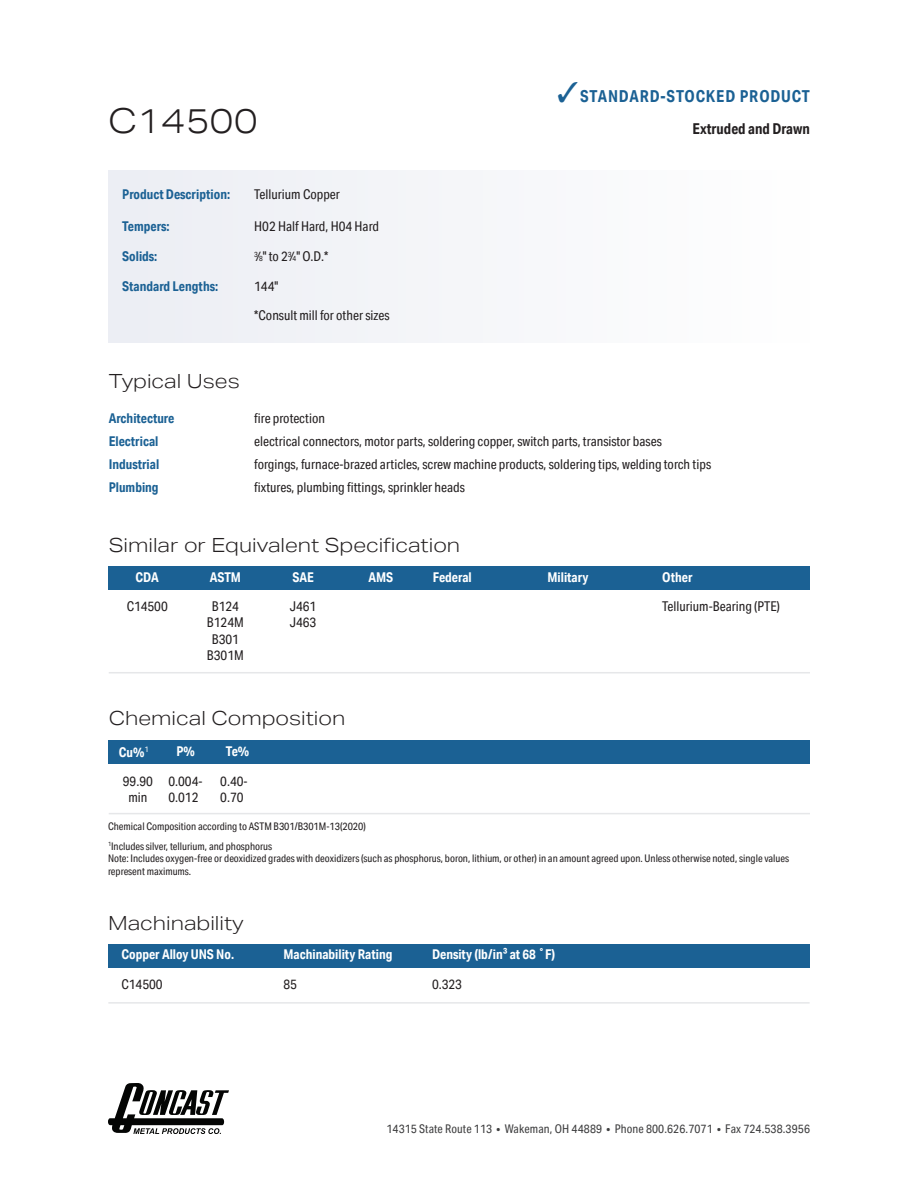
<style>
.page{position:relative;width:918px;height:1188px;background:#fff}
.page>*{position:absolute;margin:0;border:0;box-sizing:border-box;transform-origin:0 0}
.t1{font:300 34.5px "Aktiv Grotesk Ex";color:#231f20}
.t2{font:300 19.5px "Aktiv Grotesk Ex";color:#231f20}
.t3{font:700 16.5px "Aktiv Grotesk Cd";letter-spacing:.05em;color:#1b6194}
.t4{font:700 15px "Aktiv Grotesk Cd";color:#231f20}
.t5{font:13.5px/16.5px "Aktiv Grotesk Cd";color:#231f20}
.t6{font:700 13.5px "Aktiv Grotesk Cd";color:#fff}
.t7{font:700 13.5px "Aktiv Grotesk Cd";color:#1b6194}
.t8{font:12px "Aktiv Grotesk Cd";letter-spacing:.01em;color:#3e3e3f}
.t9{font:10.5px/19.4px "Aktiv Grotesk Cd";color:#231f20}
.s1{font-size:7.35px}
</style>
<div class="page">
<svg style="left:108px;top:1083px;width:121px;height:51px"></svg>
<div style="left:109px;top:170px;width:701px;height:172px;background:#f5f6f9"></div>
<div style="left:109px;top:740px;width:701px;height:23px;background:#1b6194"></div>
<div style="left:109px;top:566px;width:701px;height:23px;background:#1b6194"></div>
<hr style="left:109px;top:672px;width:701px;height:1px;background:#e6e7e9">
<hr style="left:109px;top:813px;width:701px;height:1px;background:#e6e7e9">
<div style="left:109px;top:945px;width:701px;height:23px;background:#1b6194"></div>
<hr style="left:108px;top:1002px;width:702px;height:2px;background:#e6e7e9">
<h1 class="t1" style="left:108px;top:101px;width:151px">C14500</h1>
<p class="t7" style="left:122px;top:186px;width:109px">Product Description:</p>
<p class="t5" style="left:254px;top:186px;width:87px">Tellurium Copper</p>
<p class="t7" style="left:122px;top:218px;width:49px">Tempers:</p>
<p class="t5" style="left:254px;top:218px;width:126px">H02 Half Hard, H04 Hard</p>
<p class="t7" style="left:122px;top:248px;width:37px">Solids:</p>
<p class="t5" style="left:254px;top:248px;width:76px"><sup>3</sup>⁄<span class="s1">8</span>" to 2<sup>3</sup>⁄<span class="s1">4</span>" O.D.*</p>
<p class="t7" style="left:122px;top:277px;width:97px">Standard Lengths:</p>
<p class="t5" style="left:254px;top:271px;width:137px;line-height:29.7px">144"<br>*Consult mill for other sizes</p>
<p class="t3" style="left:557px;top:86px;width:254px">✓STANDARD-STOCKED PRODUCT</p>
<p class="t4" style="left:692px;top:119px;width:119px">Extruded and Drawn</p>
<h2 class="t2" style="left:109px;top:370px;width:133px">Typical Uses</h2>
<p class="t7" style="left:109px;top:410px;width:67px">Architecture</p>
<p class="t5" style="left:254px;top:410px;width:72px">fire protection</p>
<p class="t7" style="left:109px;top:433px;width:51px">Electrical</p>
<p class="t5" style="left:254px;top:433px;width:409px">electrical connectors, motor parts, soldering copper, switch parts, transistor bases</p>
<p class="t7" style="left:109px;top:456px;width:52px">Industrial</p>
<p class="t5" style="left:254px;top:456px;width:458px">forgings, furnace-brazed articles, screw machine products, soldering tips, welding torch tips</p>
<p class="t7" style="left:109px;top:479px;width:51px">Plumbing</p>
<p class="t5" style="left:254px;top:479px;width:212px">fixtures, plumbing fittings, sprinkler heads</p>
<h2 class="t2" style="left:109px;top:533px;width:353px">Similar or Equivalent Specification</h2>
<p class="t6" style="left:136px;top:569px;width:25px">CDA</p>
<p class="t6" style="left:210px;top:569px;width:33px">ASTM</p>
<p class="t6" style="left:292px;top:569px;width:23px">SAE</p>
<p class="t6" style="left:369px;top:569px;width:26px">AMS</p>
<p class="t6" style="left:433px;top:569px;width:41px">Federal</p>
<p class="t6" style="left:548px;top:569px;width:43px">Military</p>
<p class="t6" style="left:662px;top:569px;width:32px">Other</p>
<p class="t5" style="left:127px;top:597px;width:43px">C14500</p>
<p class="t5" style="left:207px;top:597px;width:38px;text-align:center">B124<br>B124M<br>B301<br>B301M</p>
<p class="t5" style="left:290px;top:597px;width:28px">J461<br>J463</p>
<p class="t5" style="left:662px;top:597px;width:119px">Tellurium-Bearing (PTE)</p>
<h2 class="t2" style="left:109px;top:707px;width:238px">Chemical Composition</h2>
<p class="t6" style="left:119px;top:743px;width:32px">Cu%<sup>1</sup></p>
<p class="t6" style="left:177px;top:743px;width:20px">P%</p>
<p class="t6" style="left:226px;top:743px;width:25px">Te%</p>
<p class="t5" style="left:123px;top:773px;width:32px;text-align:center">99.90 min</p>
<p class="t5" style="left:168px;top:773px;width:36px">0.004-<br>0.012</p>
<p class="t5" style="left:220px;top:773px;width:29px">0.40-<br>0.70</p>
<p class="t9" style="left:108px;top:817px;width:259px">Chemical Composition according to ASTM B301/B301M-13(2020)<br><sup>1</sup>Includes silver, tellurium, and phosphorus</p>
<p class="t9" style="left:108px;top:852px;width:683px;line-height:12.6px">Note: Includes oxygen-free or deoxidized grades with deoxidizers (such as phosphorus, boron, lithium, or other) in an amount agreed upon. Unless otherwise noted, single values represent maximums.</p>
<h2 class="t2" style="left:108px;top:912px;width:137px">Machinability</h2>
<p class="t6" style="left:122px;top:946px;width:114px">Copper Alloy UNS No.</p>
<p class="t6" style="left:284px;top:946px;width:111px">Machinability Rating</p>
<p class="t6" style="left:432px;top:946px;width:125px">Density (lb/in³ at 68 ˚F)</p>
<p class="t5" style="left:122px;top:976px;width:43px">C14500</p>
<p class="t5" style="left:284px;top:976px;width:15px">85</p>
<p class="t5" style="left:432px;top:976px;width:32px">0.323</p>
<p class="t8" style="left:386px;top:1121px;width:425px">14315 State Route 113 • Wakeman, OH 44889 • Phone 800.626.7071 • Fax 724.538.3956</p>
</div>
